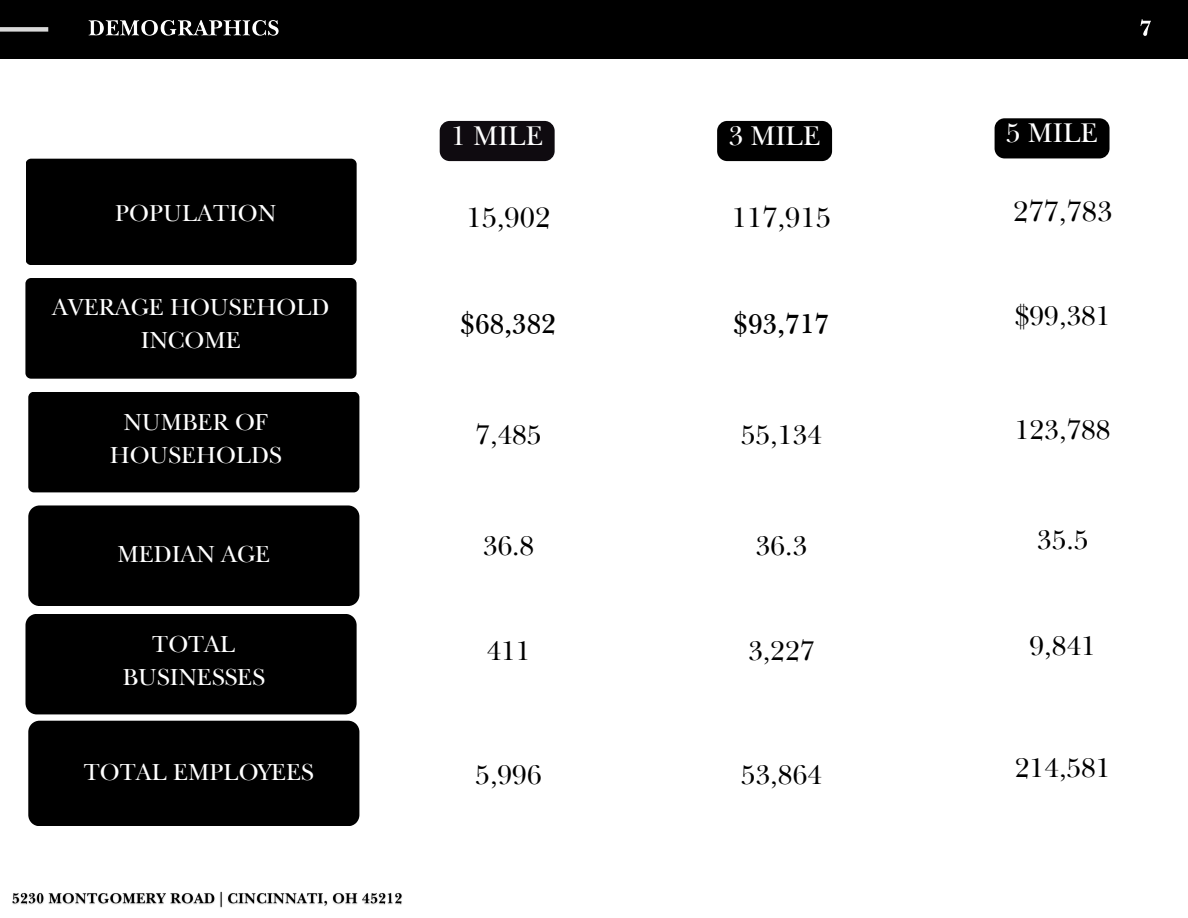
<style>
.page{position:relative;width:1188px;height:918px;background:#fff}
.page>*{position:absolute;margin:0;border:0;box-sizing:border-box;transform-origin:0 0}
.t1{font:29.4px "New Baskerville ITC Pro";color:#000}
.t2{font:28.35px "New Baskerville ITC Pro";color:#000}
.t3{font:28.35px "New Baskerville ITC Pro";color:#fff}
.t4{font:600 28.35px "New Baskerville ITC Pro";color:#000}
.t5{font:24.3px/33.5px "New Baskerville ITC Pro";color:#fff;text-align:center}
</style>
<div class="page">
<div style="left:0;top:0;width:1188px;height:59px;background:#000"></div>
<div style="left:0;top:27px;width:48px;height:5px;background:#d9d9d9"></div>
<img style="left:88px;top:20px;width:191px;height:16px">
<img style="left:1140px;top:19px;width:11px;height:17px">
<div style="left:26px;top:159px;width:330px;height:106px;background:#000;border-radius:6px"></div>
<div style="left:28px;top:505px;width:331px;height:101px;background:#000"></div>
<div style="left:25px;top:614px;width:335px;height:212px;background:#000"></div>
<div style="left:440px;top:121px;width:115px;height:40px;background:#0f0b10"></div>
<div style="left:717px;top:121px;width:115px;height:40px;background:#000"></div>
<div style="left:995px;top:118px;width:115px;height:40px;background:#000"></div>
<div style="left:28px;top:392px;width:331px;height:100px;background:#000;border-radius:6px"></div>
<div style="left:25px;top:278px;width:332px;height:101px;background:#000;border-radius:6px"></div>
<img style="left:12px;top:891px;width:390px;height:17px">
<p class="t3" style="left:451px;top:126px;width:94px">1 MILE</p>
<h5 class="t3" style="left:728px;top:126px;width:94px">3 MILE</h5>
<h5 class="t3" style="left:1006px;top:123px;width:94px">5 MILE</h5>
<h1 class="t5" style="left:115px;top:200px;width:163px">POPULATION</h1>
<h3 class="t1" style="left:1013px;top:201px;width:101px">277,783</h3>
<h3 class="t1" style="left:732px;top:207px;width:101px">117,915</h3>
<h1 class="t1" style="left:466px;top:207px;width:85px">15,902</h1>
<h5 class="t5" style="left:52px;top:294px;width:279px">AVERAGE HOUSEHOLD<br>INCOME</h5>
<p class="t2" style="left:1015px;top:306px;width:97px">$99,381</p>
<h3 class="t4" style="left:461px;top:313px;width:97px">$68,382</h3>
<h3 class="t4" style="left:734px;top:313px;width:97px">$93,717</h3>
<h5 class="t5" style="left:110px;top:409px;width:173px">NUMBER OF<br>HOUSEHOLDS</h5>
<h5 class="t5" style="left:117px;top:541px;width:154px">MEDIAN AGE</h5>
<h2 class="t5" style="left:123px;top:631px;width:144px">TOTAL<br>BUSINESSES</h2>
<h3 class="t2" style="left:475px;top:425px;width:68px">7,485</h3>
<h3 class="t2" style="left:483px;top:536px;width:53px">36.8</h3>
<h2 class="t2" style="left:486px;top:641px;width:46px">411</h2>
<h3 class="t2" style="left:741px;top:425px;width:82px">55,134</h3>
<h3 class="t2" style="left:756px;top:536px;width:53px">36.3</h3>
<h1 class="t2" style="left:748px;top:641px;width:68px">3,227</h1>
<h5 class="t2" style="left:1015px;top:419px;width:97px">123,788</h5>
<h3 class="t2" style="left:1037px;top:530px;width:53px">35.5</h3>
<h3 class="t2" style="left:1030px;top:635px;width:68px">9,841</h3>
<h3 class="t5" style="left:84px;top:759px;width:232px">TOTAL EMPLOYEES</h3>
<h3 class="t2" style="left:475px;top:765px;width:68px">5,996</h3>
<h3 class="t2" style="left:741px;top:765px;width:82px">53,864</h3>
<h3 class="t2" style="left:1015px;top:758px;width:97px">214,581</h3>
</div>
